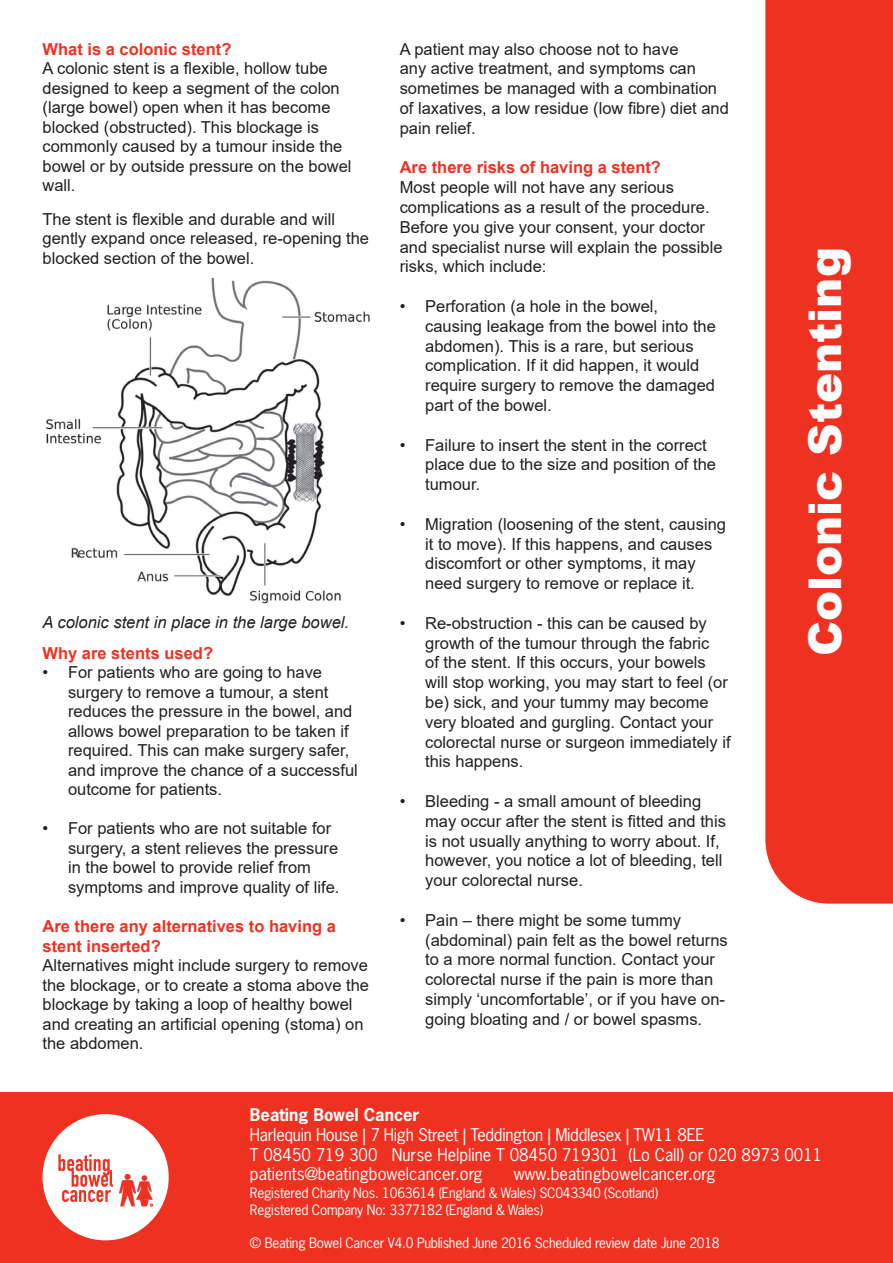
<style>
.page{position:relative;width:893px;height:1263px;background:#fff}
.page>*{position:absolute;margin:0;border:0;box-sizing:border-box;transform-origin:0 0}
.t1{font:900 45.15px "Arial";color:#fff}
.t2{font:16.5px/19.8px "Arial";color:#231f20}
.t3{font:16.5px/19.8px "News Gothic Std";color:#fff}
.t4{font:700 16.5px/19.5px "Arial";color:#ef3122}
.t5{font:italic 16.5px "Arial";color:#231f20}
.t6{font:700 16.5px "News Gothic Std";color:#fff}
.t7{font:13.5px/17.4px "News Gothic Std";letter-spacing:-.02em;color:#fff}
</style>
<div class="page">
<div style="left:0;top:1093px;width:893px;height:170px;background:#ef3122"></div>
<div style="left:43px;top:1114px;width:126px;height:126px;background:#fff;border-radius:50%"></div>
<svg style="left:58px;top:1154px;width:55px;height:48px"></svg>
<svg style="left:119px;top:1174px;width:34px;height:32px"></svg>
<div style="left:765px;top:0;width:128px;height:904px;background:#ef3122"></div>
<img style="left:46px;top:278px;width:324px;height:325px">
<p class="t4" style="left:43px;top:39px;width:190px">What is a colonic stent?</p>
<p class="t2" style="left:43px;top:58px;width:311px">A colonic stent is a flexible, hollow tube designed to keep a segment of the colon (large bowel) open when it has become blocked (obstructed). This blockage is commonly caused by a tumour inside the bowel or by outside pressure on the bowel wall.</p>
<p class="t2" style="left:43px;top:209px;width:328px">The stent is flexible and durable and will gently expand once released, re-opening the blocked section of the bowel.</p>
<p class="t5" style="left:43px;top:612px;width:308px">A colonic stent in place in the large bowel.</p>
<p class="t4" style="left:43px;top:643px;width:172px">Why are stents used?</p>
<p class="t2" style="left:68px;top:662px;width:291px;text-indent:-26px">• For patients who are going to have surgery to remove a tumour, a stent reduces the pressure in the bowel, and allows bowel preparation to be taken if required. This can make surgery safer, and improve the chance of a successful outcome for patients.</p>
<p class="t2" style="left:68px;top:819px;width:273px;text-indent:-26px">• For patients who are not suitable for surgery, a stent relieves the pressure in the bowel to provide relief from symptoms and improve quality of life.</p>
<p class="t4" style="left:43px;top:917px;width:295px">Are there any alternatives to having a stent inserted?</p>
<p class="t2" style="left:43px;top:955px;width:328px">Alternatives might include surgery to remove the blockage, or to create a stoma above the blockage by taking a loop of healthy bowel and creating an artificial opening (stoma) on the abdomen.</p>
<p class="t2" style="left:400px;top:39px;width:331px">A patient may also choose not to have<br>any active treatment, and symptoms can sometimes be managed with a combination of laxatives, a low residue (low fibre) diet and pain relief.</p>
<p class="t4" style="left:400px;top:158px;width:263px">Are there risks of having a stent?</p>
<p class="t2" style="left:400px;top:177px;width:324px">Most people will not have any serious complications as a result of the procedure.<br>Before you give your consent, your doctor and specialist nurse will explain the possible risks, which include:</p>
<p class="t2" style="left:425px;top:296px;width:292px;text-indent:-26px">• Perforation (a hole in the bowel, causing leakage from the bowel into the abdomen). This is a rare, but serious complication. If it did happen, it would require surgery to remove the damaged part of the bowel.</p>
<p class="t2" style="left:425px;top:435px;width:292px;text-indent:-26px">• Failure to insert the stent in the correct place due to the size and position of the tumour.</p>
<p class="t2" style="left:425px;top:514px;width:302px;text-indent:-26px">• Migration (loosening of the stent, causing it to move). If this happens, and causes discomfort or other symptoms, it may need surgery to remove or replace it.</p>
<p class="t2" style="left:425px;top:613px;width:307px;text-indent:-26px">• Re-obstruction - this can be caused by growth of the tumour through the fabric<br>of the stent. If this occurs, your bowels will stop working, you may start to feel (or be) sick, and your tummy may become very bloated and gurgling. Contact your colorectal nurse or surgeon immediately if this happens.</p>
<p class="t2" style="left:425px;top:791px;width:302px;text-indent:-26px">• Bleeding - a small amount of bleeding may occur after the stent is fitted and this is not usually anything to worry about. If, however, you notice a lot of bleeding, tell your colorectal nurse.</p>
<p class="t2" style="left:425px;top:910px;width:304px;text-indent:-26px">• Pain – there might be some tummy (abdominal) pain felt as the bowel returns to a more normal function. Contact your colorectal nurse if the pain is more than simply ‘uncomfortable’, or if you have on&shy;going bloating and / or bowel spasms.</p>
<h1 class="t1" style="left:792px;top:656px;width:410px;rotate:-90deg">Colonic Stenting</h1>
<p class="t6" style="left:250px;top:1104px;width:171px">Beating Bowel Cancer</p>
<p class="t3" style="left:250px;top:1124px;width:574px">Harlequin House | 7 High Street | Teddington | Middlesex | TW11 8EE<br>T 08450 719 300 Nurse Helpline T 08450 719301 (Lo Call) or 020 8973 0011 patients@beatingbowelcancer.org</p>
<p class="t3" style="left:514px;top:1164px;width:203px">www.beatingbowelcancer.org</p>
<p class="t7" style="left:250px;top:1184px;width:410px">Registered Charity Nos. 1063614 (England &amp; Wales) SC043340 (Scotland)<br>Registered Company No: 3377182 (England &amp; Wales)</p>
<p class="t7" style="left:250px;top:1234px;width:471px">© Beating Bowel Cancer V4.0 Published June 2016 Scheduled review date June 2018</p>
</div>
